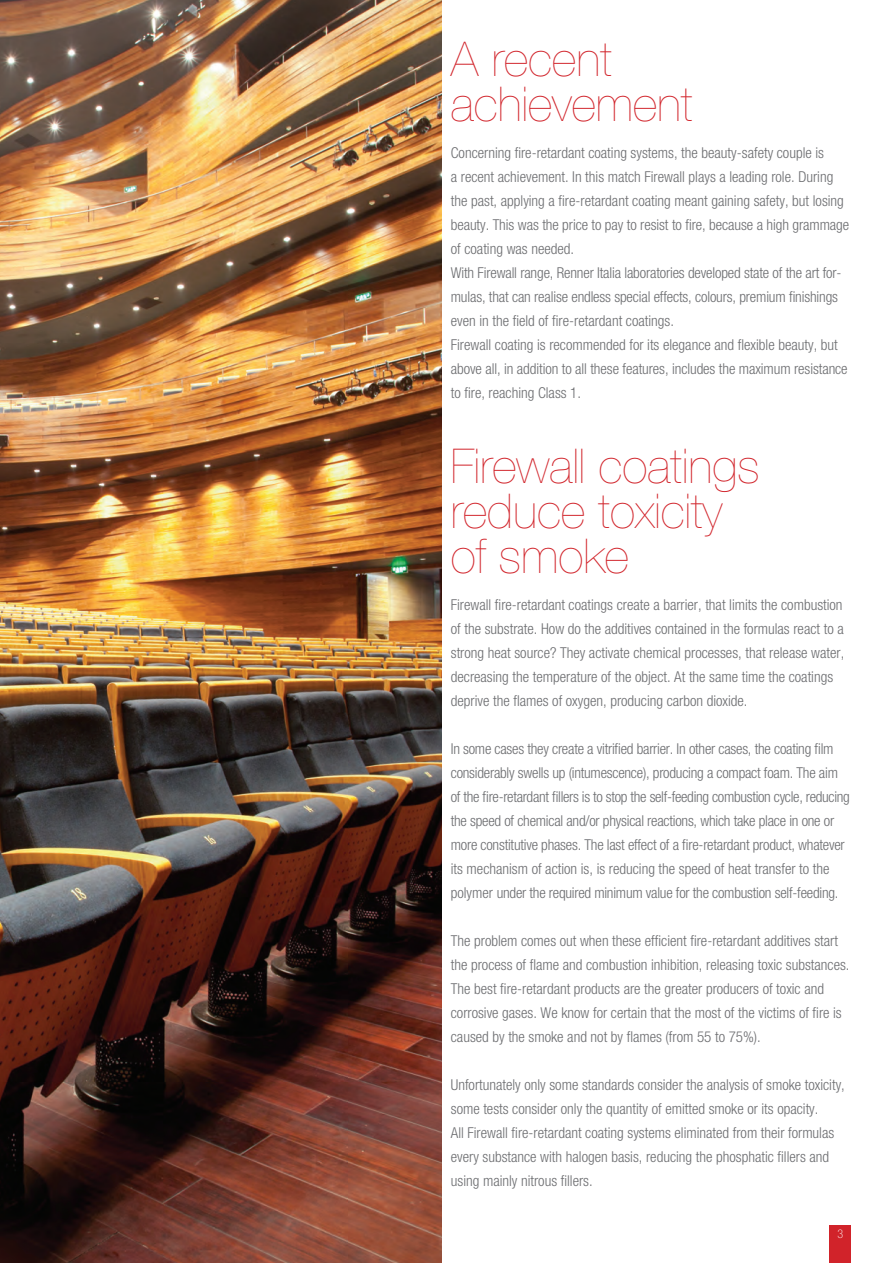
<style>
.page{position:relative;width:896px;height:1263px;background:#fff}
.page>*{position:absolute;margin:0;border:0;box-sizing:border-box;transform-origin:0 0}
.t1{font:200 48px/45px "Helvetica Neue LT Std";color:#d1232a}
.t2{font:300 condensed 15px/24px "Helvetica Neue LT Std";color:#6c6d70}
.t3{font:100 condensed 12px "Helvetica Neue LT Std";color:#fff}
</style>
<div class="page">
<img style="left:0;top:0;width:441px;height:1262px">
<div style="left:829px;top:1224px;width:21px;height:38px;background:#d1232a"></div>
<h1 class="t1" style="left:450px;top:37px;width:243px">A recent achievement</h1>
<p class="t2" style="left:450px;top:140px;width:400px">Concerning fire-retardant coating systems, the beauty-safety couple is<br>a recent achievement. In this match Firewall plays a leading role. During the past, applying a fire-retardant coating meant gaining safety, but losing beauty. This was the price to pay to resist to fire, because a high grammage of coating was needed.<br>With Firewall range, Renner Italia laboratories developed state of the art for&shy;mulas, that can realise endless special effects, colours, premium finishings even in the field of fire-retardant coatings.<br>Firewall coating is recommended for its elegance and flexible beauty, but above all, in addition to all these features, includes the maximum resistance to fire, reaching Class 1.</p>
<h1 class="t1" style="left:450px;top:443px;width:310px">Firewall coatings reduce toxicity of smoke</h1>
<p class="t2" style="left:450px;top:592px;width:395px">Firewall fire-retardant coatings create a barrier, that limits the combustion of the substrate. How do the additives contained in the formulas react to a strong heat source? They activate chemical processes, that release water, decreasing the temperature of the object. At the same time the coatings deprive the flames of oxygen, producing carbon dioxide.</p>
<p class="t2" style="left:450px;top:736px;width:400px">In some cases they create a vitrified barrier. In other cases, the coating film considerably swells up (intumescence), producing a compact foam. The aim of the fire-retardant fillers is to stop the self-feeding combustion cycle, reducing the speed of chemical and/or physical reactions, which take place in one or more constitutive phases. The last effect of a fire-retardant product, whatever its mechanism of action is, is reducing the speed of heat transfer to the polymer under the required minimum value for the combustion self-feeding.</p>
<p class="t2" style="left:450px;top:928px;width:400px">The problem comes out when these efficient fire-retardant additives start the process of flame and combustion inhibition, releasing toxic substances.<br>The best fire-retardant products are the greater producers of toxic and corrosive gases. We know for certain that the most of the victims of fire is caused by the smoke and not by flames (from 55 to 75%).</p>
<p class="t2" style="left:450px;top:1072px;width:395px">Unfortunately only some standards consider the analysis of smoke toxicity, some tests consider only the quantity of emitted smoke or its opacity.<br>All Firewall fire-retardant coating systems eliminated from their formulas every substance with halogen basis, reducing the phosphatic fillers and using mainly nitrous fillers.</p>
<p class="t3" style="left:837px;top:1226px;width:7px">3</p>
</div>
